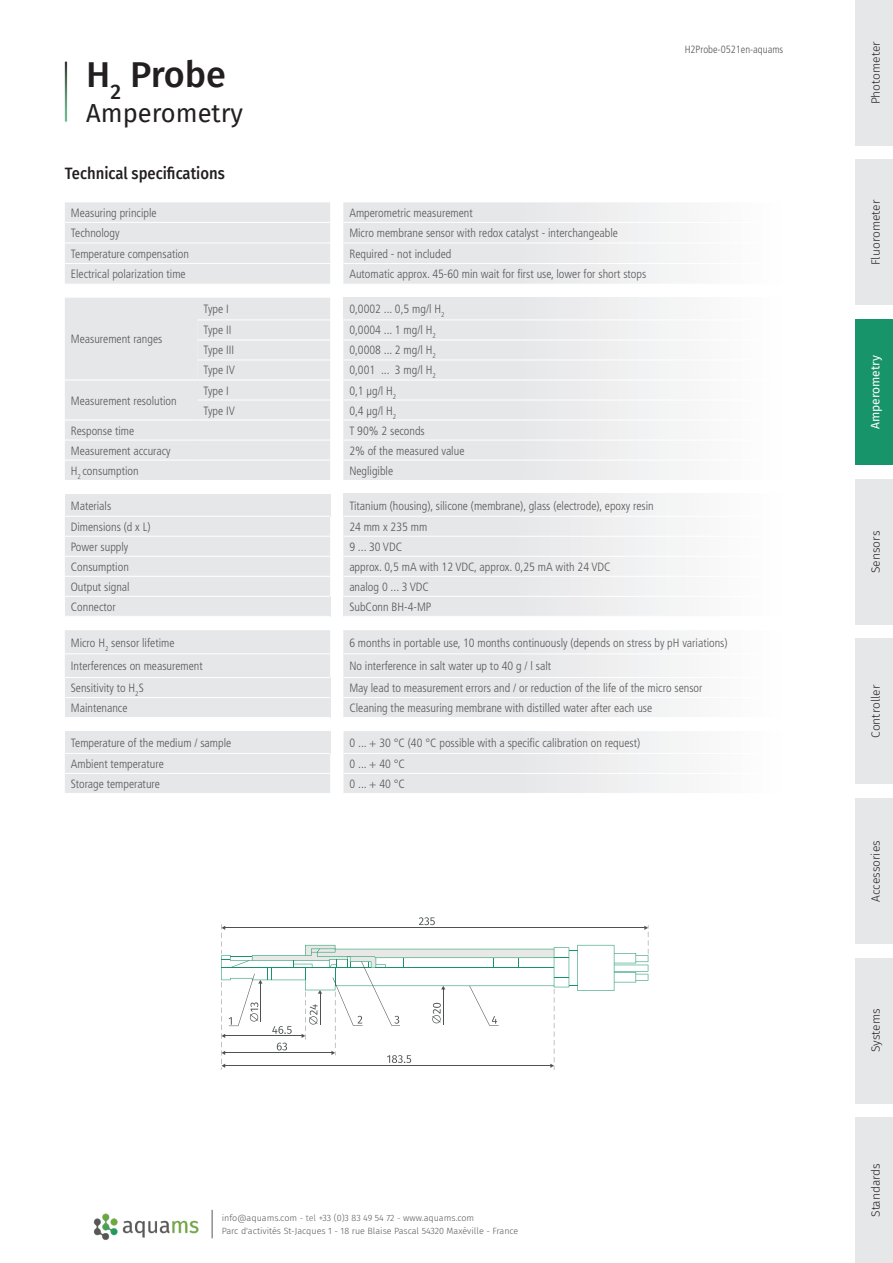
<style>
.page{position:relative;width:893px;height:1263px;background:#fff}
.page>*{position:absolute;margin:0;border:0;box-sizing:border-box;transform-origin:0 0}
.Souty-tre_FR{font:500 36px "Fira Sans";letter-spacing:-.01em;color:#231f20}
.t1{font:25.5px "Fira Sans";color:#231f20}
.t2{font:500 16.5px "Fira Sans";color:#231f20;scale:.9 1}
.t3{font:300 condensed 12px "Frutiger LT Std";color:#57585a}
.t4{font:300 12px "Fira Sans";color:#231f20}
.t5{font:12px "Fira Sans";color:#fff}
.t6{font:300 condensed 10.5px "Frutiger LT Std";color:#57585a}
.t7{font:300 9px "Fira Sans";color:#57585a}
.s1{color:#6c6d70}
</style>
<div class="page">
<img style="left:93px;top:1213px;width:106px;height:27px">
<svg style="left:212px;top:1210px;width:1px;height:28px"></svg>
<div style="left:65px;top:202px;width:265px;height:82px;background:#e6e7e9"></div>
<svg style="left:343px;top:202px;width:337px;height:82px"></svg>
<hr style="left:65px;top:222px;width:265px;height:1px;background:#fff">
<hr style="left:65px;top:243px;width:265px;height:1px;background:#fff">
<hr style="left:65px;top:263px;width:265px;height:1px;background:#fff">
<hr style="left:343px;top:222px;width:441px;height:1px;background:#fff">
<hr style="left:343px;top:243px;width:441px;height:1px;background:#fff">
<hr style="left:343px;top:263px;width:441px;height:1px;background:#fff">
<div style="left:65px;top:630px;width:265px;height:47px;background:#e6e7e9"></div>
<svg style="left:343px;top:630px;width:337px;height:87px"></svg>
<div style="left:65px;top:677px;width:265px;height:20px;background:#e6e7e9"></div>
<div style="left:65px;top:697px;width:265px;height:20px;background:#e6e7e9"></div>
<hr style="left:65px;top:653px;width:265px;height:1px;background:#fff">
<hr style="left:65px;top:677px;width:265px;height:1px;background:#fff">
<hr style="left:65px;top:697px;width:265px;height:1px;background:#fff">
<hr style="left:343px;top:653px;width:441px;height:1px;background:#fff">
<hr style="left:343px;top:677px;width:441px;height:1px;background:#fff">
<hr style="left:343px;top:697px;width:441px;height:1px;background:#fff">
<div style="left:65px;top:731px;width:265px;height:22px;background:#e6e7e9"></div>
<svg style="left:344px;top:731px;width:336px;height:62px"></svg>
<div style="left:65px;top:754px;width:265px;height:39px;background:#e6e7e9"></div>
<hr style="left:65px;top:773px;width:265px;height:1px;background:#fff">
<hr style="left:344px;top:753px;width:440px;height:1px;background:#fff">
<hr style="left:344px;top:773px;width:440px;height:1px;background:#fff">
<div style="left:343px;top:298px;width:441px;height:22px;background:linear-gradient(to right,#e0e1e4,#fafafb)"></div>
<div style="left:65px;top:298px;width:265px;height:182px;background:#e6e7e9"></div>
<svg style="left:343px;top:321px;width:337px;height:159px"></svg>
<hr style="left:198px;top:320px;width:132px;height:1px;background:#fff">
<hr style="left:198px;top:340px;width:132px;height:1px;background:#fff">
<hr style="left:198px;top:360px;width:132px;height:1px;background:#fff">
<hr style="left:65px;top:380px;width:133px;height:1px;background:#fff">
<hr style="left:198px;top:380px;width:132px;height:1px;background:#fff">
<hr style="left:198px;top:400px;width:132px;height:1px;background:#fff">
<hr style="left:65px;top:420px;width:133px;height:1px;background:#fff">
<hr style="left:198px;top:420px;width:132px;height:1px;background:#fff">
<hr style="left:65px;top:440px;width:133px;height:1px;background:#fff">
<hr style="left:198px;top:440px;width:132px;height:1px;background:#fff">
<hr style="left:65px;top:460px;width:133px;height:1px;background:#fff">
<hr style="left:198px;top:460px;width:132px;height:1px;background:#fff">
<hr style="left:343px;top:340px;width:441px;height:1px;background:#fff">
<hr style="left:343px;top:360px;width:441px;height:1px;background:#fff">
<hr style="left:343px;top:380px;width:441px;height:1px;background:#fff">
<hr style="left:343px;top:400px;width:441px;height:1px;background:#fff">
<hr style="left:343px;top:420px;width:441px;height:1px;background:#fff">
<hr style="left:343px;top:440px;width:441px;height:1px;background:#fff">
<hr style="left:343px;top:460px;width:441px;height:1px;background:#fff">
<div style="left:65px;top:494px;width:265px;height:22px;background:#e6e7e9"></div>
<div style="left:343px;top:494px;width:441px;height:22px;background:linear-gradient(to right,#e0e1e4,#fbfbfb)"></div>
<div style="left:65px;top:517px;width:265px;height:79px;background:#e6e7e9"></div>
<svg style="left:343px;top:517px;width:334px;height:79px"></svg>
<div style="left:65px;top:596px;width:265px;height:20px;background:#e6e7e9"></div>
<div style="left:343px;top:596px;width:441px;height:20px;background:linear-gradient(to right,#e0e1e4,#fafafb)"></div>
<hr style="left:65px;top:536px;width:265px;height:1px;background:#fff">
<hr style="left:65px;top:556px;width:265px;height:1px;background:#fff">
<hr style="left:65px;top:576px;width:265px;height:1px;background:#fff">
<hr style="left:65px;top:596px;width:265px;height:1px;background:#fff">
<hr style="left:343px;top:536px;width:441px;height:1px;background:#fff">
<hr style="left:343px;top:556px;width:441px;height:1px;background:#fff">
<hr style="left:343px;top:576px;width:441px;height:1px;background:#fff">
<hr style="left:343px;top:596px;width:441px;height:1px;background:#fff">
<svg style="left:221px;top:917px;width:428px;height:153px"></svg>
<div style="left:855px;top:0;width:38px;height:146px;background:#e6e7e9"></div>
<div style="left:855px;top:160px;width:38px;height:145px;background:#e6e7e9"></div>
<div style="left:855px;top:798px;width:38px;height:146px;background:#e6e7e9"></div>
<div style="left:855px;top:319px;width:38px;height:146px;background:#179469"></div>
<div style="left:855px;top:479px;width:38px;height:146px;background:#e6e7e9"></div>
<div style="left:855px;top:638px;width:38px;height:146px;background:#e6e7e9"></div>
<div style="left:855px;top:957px;width:38px;height:146px;background:#e6e7e9"></div>
<div style="left:855px;top:1117px;width:38px;height:146px;background:#e6e7e9"></div>
<p class="Souty-tre_FR" style="left:86px;top:45px;width:141px">H<sub>2</sub> Probe</p>
<p class="t1" style="left:86px;top:94px;width:158px">Amperometry</p>
<p class="t2" style="left:65px;top:160px;width:179px">Technical specifications</p>
<p class="t3" style="left:71px;top:206px;width:87px">Measuring principle</p>
<p class="t3" style="left:349px;top:206px;width:125px">Amperometric measurement</p>
<p class="t3" style="left:71px;top:226px;width:50px">Technology</p>
<p class="t3" style="left:349px;top:226px;width:270px">Micro membrane sensor with redox catalyst - interchangeable</p>
<p class="t3" style="left:71px;top:247px;width:120px">Temperature compensation</p>
<p class="t3" style="left:349px;top:247px;width:103px">Required - not included</p>
<p class="t3" style="left:71px;top:267px;width:116px">Electrical polarization time</p>
<p class="t3" style="left:349px;top:267px;width:298px">Automatic approx. 45-60 min wait for first use, lower for short stops</p>
<p class="t3" style="left:71px;top:332px;width:93px">Measurement ranges</p>
<p class="t3" style="left:71px;top:394px;width:107px">Measurement resolution</p>
<p class="t3" style="left:204px;top:302px;width:27px">Type I</p>
<p class="t3" style="left:349px;top:302px;width:97px">0,0002 ... 0,5 mg/l H<sub>2</sub></p>
<p class="t3" style="left:204px;top:323px;width:29px">Type II</p>
<p class="t3" style="left:349px;top:323px;width:88px">0,0004 ... 1 mg/l H<sub>2</sub></p>
<p class="t3" style="left:204px;top:343px;width:32px">Type III</p>
<p class="t3" style="left:349px;top:343px;width:88px">0,0008 ... 2 mg/l H<sub>2</sub></p>
<p class="t3" style="left:204px;top:363px;width:33px">Type IV</p>
<p class="t3" style="left:349px;top:363px;width:88px">0,001 ... 3 mg/l H<sub>2</sub></p>
<p class="t3" style="left:204px;top:384px;width:27px">Type I</p>
<p class="t3" style="left:349px;top:384px;width:48px">0,1 µg/l H<sub>2</sub></p>
<p class="t3" style="left:204px;top:404px;width:33px">Type IV</p>
<p class="t3" style="left:349px;top:404px;width:48px">0,4 µg/l H<sub>2</sub></p>
<p class="t3" style="left:71px;top:424px;width:65px">Response time</p>
<p class="t3" style="left:349px;top:424px;width:77px">T 90% 2 seconds</p>
<p class="t3" style="left:71px;top:444px;width:101px">Measurement accuracy</p>
<p class="t3" style="left:349px;top:444px;width:117px">2% of the measured value</p>
<p class="t3" style="left:71px;top:464px;width:69px">H<sub>2</sub> consumption</p>
<p class="t3" style="left:349px;top:464px;width:45px">Negligible</p>
<p class="t3" style="left:71px;top:499px;width:42px">Materials</p>
<p class="t3" style="left:349px;top:499px;width:306px">Titanium (housing), silicone (membrane), glass (electrode), epoxy resin</p>
<p class="t3" style="left:71px;top:520px;width:81px">Dimensions (d x L)</p>
<p class="t3" style="left:349px;top:520px;width:79px">24 mm x 235 mm</p>
<p class="t3" style="left:71px;top:540px;width:59px">Power supply</p>
<p class="t3" style="left:349px;top:540px;width:54px">9 ... 30 VDC</p>
<p class="t3" style="left:71px;top:560px;width:60px">Consumption</p>
<p class="t3" style="left:349px;top:560px;width:263px">approx. 0,5 mA with 12 VDC, approx. 0,25 mA with 24 VDC</p>
<p class="t3" style="left:71px;top:580px;width:60px">Output signal</p>
<p class="t3" style="left:349px;top:580px;width:81px">analog 0 ... 3 VDC</p>
<p class="t3" style="left:71px;top:600px;width:46px">Connector</p>
<p class="t3" style="left:349px;top:600px;width:84px">SubConn BH-4-MP</p>
<p class="t6" style="left:685px;top:44px;width:100px">H2Probe-0521en-aquams</p>
<p class="t3" style="left:71px;top:636px;width:105px">Micro H<sub>2</sub> sensor lifetime</p>
<p class="t3" style="left:349px;top:636px;width:380px">6 months in portable use, 10 months continuously (depends on stress by pH variations)</p>
<p class="t3" style="left:71px;top:659px;width:134px">Interferences on measurement</p>
<p class="t3" style="left:349px;top:659px;width:203px">No interference in salt water up to 40 g / l salt</p>
<p class="t3" style="left:71px;top:681px;width:74px">Sensitivity to H<sub>2</sub>S</p>
<p class="t3" style="left:349px;top:681px;width:355px">May lead to measurement errors and / or reduction of the life of the micro sensor</p>
<p class="t3" style="left:71px;top:701px;width:58px">Maintenance</p>
<p class="t3" style="left:349px;top:701px;width:304px">Cleaning the measuring membrane with distilled water after each use</p>
<p class="t3" style="left:71px;top:736px;width:162px">Temperature of the medium / sample</p>
<p class="t3" style="left:350px;top:736px;width:292px">0 ... + 30 °C (40 °C possible with a specific calibration on request)</p>
<p class="t3" style="left:71px;top:757px;width:94px">Ambient temperature</p>
<p class="t3" style="left:350px;top:757px;width:57px">0 ... + 40 °C</p>
<p class="t3" style="left:71px;top:777px;width:91px">Storage temperature</p>
<p class="t3" style="left:350px;top:777px;width:57px">0 ... + 40 °C</p>
<p class="t7" style="left:222px;top:1212px;width:254px">info@aquams.com <span class="s1">- tel</span> +33 (0)3 83 49 54 72 <span class="s1">-</span> www.aquams.com</p>
<p class="t7" style="left:222px;top:1224px;width:298px">Parc d'activités St-Jacques 1 - 18 rue Blaise Pascal 54320 Maxéville - France</p>
<p class="t4" style="left:867px;top:104px;width:64px;rotate:-90deg">Photometer</p>
<p class="t4" style="left:867px;top:265px;width:67px;rotate:-90deg">Fluorometer</p>
<p class="t5" style="left:866px;top:429px;width:75px;rotate:-90deg">Amperometry</p>
<p class="t4" style="left:867px;top:573px;width:44px;rotate:-90deg">Sensors</p>
<p class="t4" style="left:867px;top:738px;width:54px;rotate:-90deg">Controller</p>
<p class="t4" style="left:867px;top:902px;width:63px;rotate:-90deg">Accessories</p>
<p class="t4" style="left:867px;top:1052px;width:45px;rotate:-90deg">Systems</p>
<p class="t4" style="left:867px;top:1217px;width:55px;rotate:-90deg">Standards</p>
</div>
